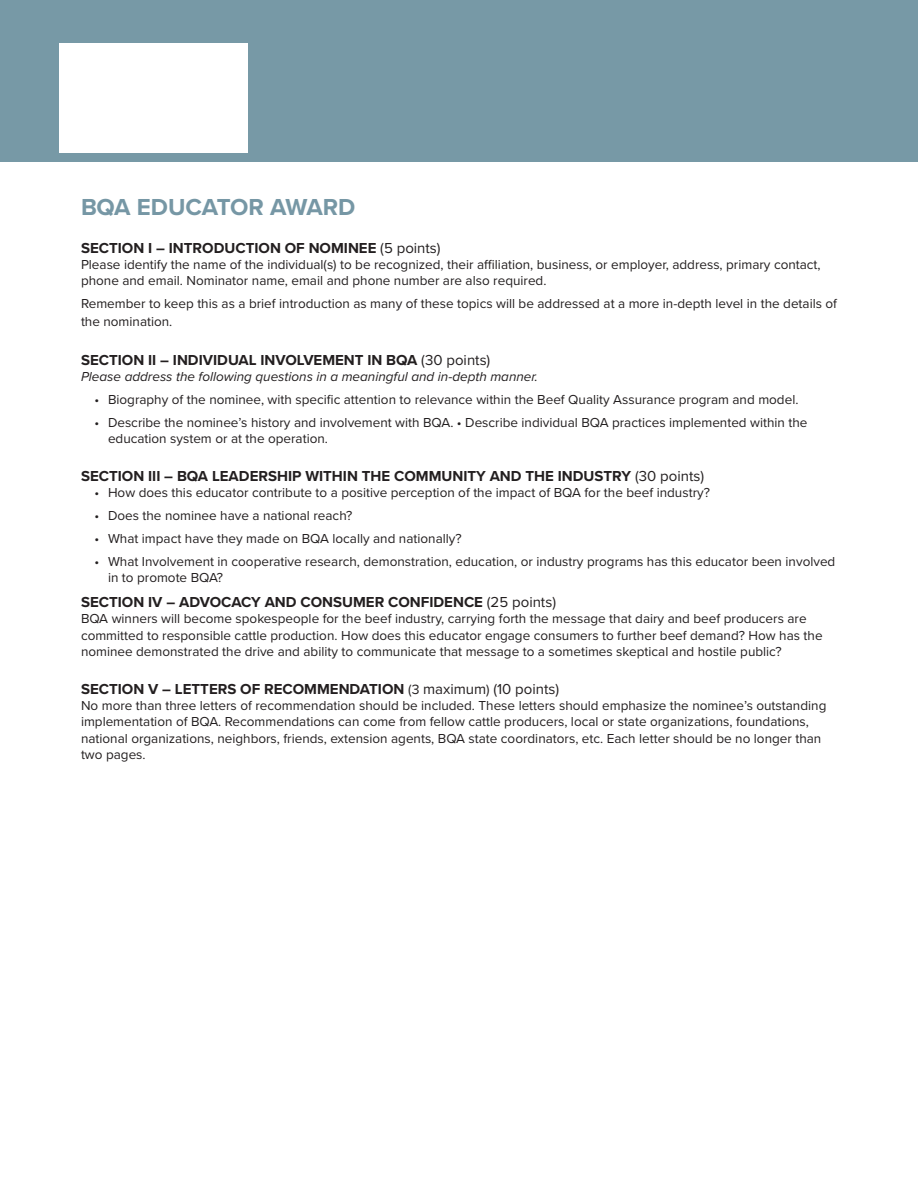
<style>
.page{position:relative;width:918px;height:1188px;background:#fff}
.page>*{position:absolute;margin:0;border:0;box-sizing:border-box;transform-origin:0 0}
.t1{font:700 24px "Proxima Nova";letter-spacing:-.005em;color:#7697a5}
.t2{font:700 15px "Proxima Nova";color:#231f20}
.t3{font:13.5px/16.2px "Proxima Nova";color:#231f20}
.t4{font:italic 13.5px "Proxima Nova";color:#231f20}
.s1{font-weight:400}
.s2{font-weight:400;font-size:13.95px}
</style>
<div class="page">
<div style="left:0;top:0;width:918px;height:162px;background:#7799a6"></div>
<div style="left:59px;top:43px;width:189px;height:109px;background:#fff"></div>
<h1 class="t1" style="left:81px;top:189px;width:276px">BQA EDUCATOR AWARD</h1>
<p class="t2" style="left:81px;top:237px;width:361px">SECTION I – INTRODUCTION OF NOMINEE <span class="s1">(5 points)</span></p>
<p class="t3" style="left:81px;top:256px;width:741px">Please identify the name of the individual(s) to be recognized, their affiliation, business, or employer, address, primary contact, phone and email. Nominator name, email and phone number are also required.</p>
<p class="t3" style="left:81px;top:294px;width:758px;line-height:18px">Remember to keep this as a brief introduction as many of these topics will be addressed at a more in-depth level in the details of the nomination.</p>
<p class="t2" style="left:81px;top:348px;width:411px">SECTION II – INDIVIDUAL INVOLVEMENT IN BQA <span class="s1">(30 points)</span></p>
<p class="t4" style="left:81px;top:366px;width:458px">Please address the following questions in a meaningful and in-depth manner.</p>
<p class="t3" style="left:94px;top:391px;width:705px">• Biography of the nominee, with specific attention to relevance within the Beef Quality Assurance program and model.</p>
<p class="t3" style="left:108px;top:413px;width:701px;text-indent:-14px">• Describe the nominee’s history and involvement with BQA. • Describe individual BQA practices implemented within the education system or at the operation.</p>
<p class="t2" style="left:81px;top:465px;width:625px">SECTION III – BQA LEADERSHIP WITHIN THE COMMUNITY AND THE INDUSTRY <span class="s1">(30 points)</span></p>
<p class="t3" style="left:94px;top:484px;width:617px">• How does this educator contribute to a positive perception of the impact of BQA for the beef industry?</p>
<p class="t3" style="left:94px;top:507px;width:260px">• Does the nominee have a national reach?</p>
<p class="t3" style="left:94px;top:530px;width:369px">• What impact have they made on BQA locally and nationally?</p>
<p class="t3" style="left:108px;top:553px;width:729px;text-indent:-14px">• What Involvement in cooperative research, demonstration, education, or industry programs has this educator been involved in to promote BQA?</p>
<p class="t2" style="left:81px;top:591px;width:477px">SECTION IV – ADVOCACY AND CONSUMER CONFIDENCE <span class="s1">(25 points)</span></p>
<p class="t3" style="left:81px;top:610px;width:743px">BQA winners will become spokespeople for the beef industry, carrying forth the message that dairy and beef producers are committed to responsible cattle production. How does this educator engage consumers to further beef demand? How has the nominee demonstrated the drive and ability to communicate that message to a sometimes skeptical and hostile public?</p>
<p class="t2" style="left:81px;top:678px;width:480px">SECTION V – LETTERS OF RECOMMENDATION <span class="s2">(3</span> <span class="s1">maximum</span><span class="s2">)</span> <span class="s1">(10 points)</span></p>
<p class="t3" style="left:81px;top:697px;width:747px">No more than three letters of recommendation should be included. These letters should emphasize the nominee’s outstanding implementation of BQA. Recommendations can come from fellow cattle producers, local or state organizations, foundations, national organizations, neighbors, friends, extension agents, BQA state coordinators, etc. Each letter should be no longer than two pages.</p>
</div>
